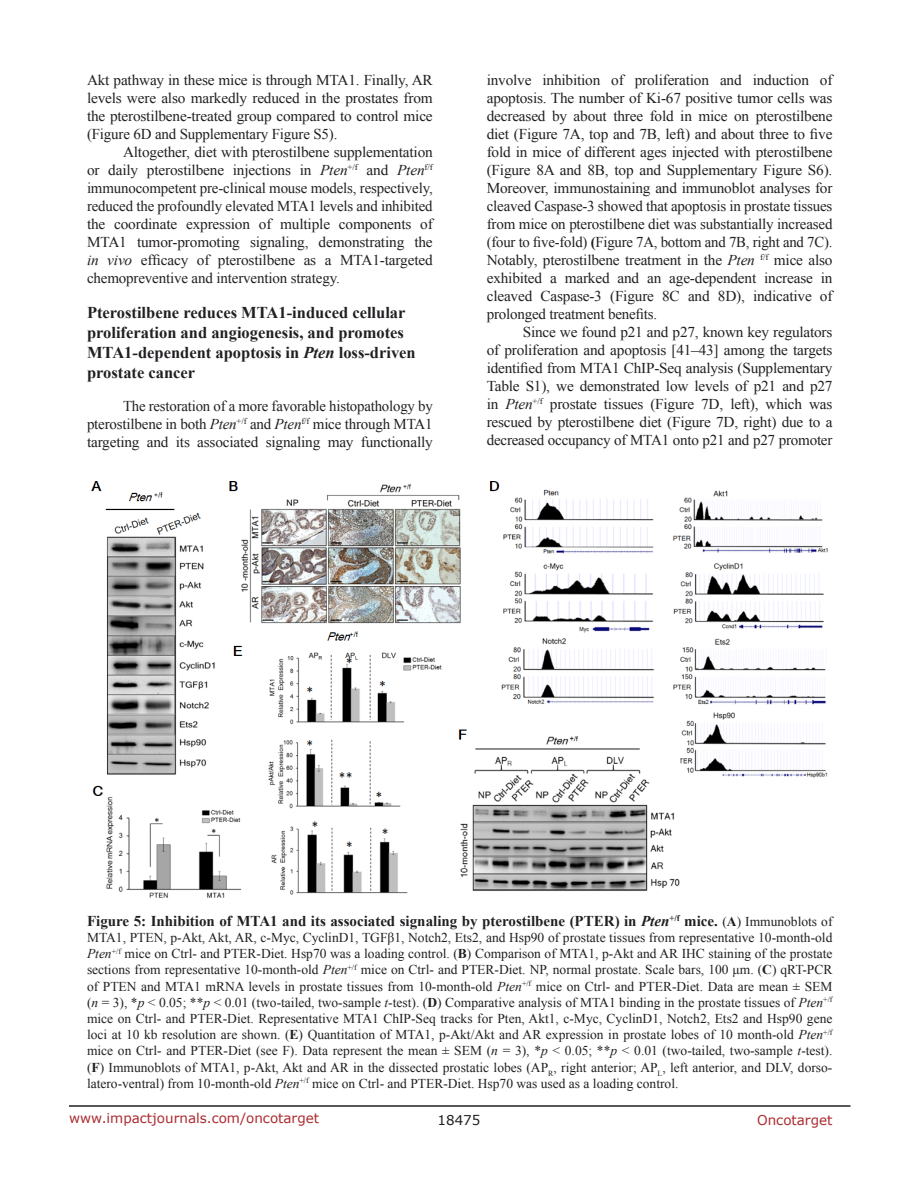
<style>
.page{position:relative;width:918px;height:1188px;background:#fff}
.page>*{position:absolute;margin:0;border:0;box-sizing:border-box;transform-origin:0 0}
.SubHeading{font:700 16.5px/19.8px "Times New Roman";color:#221f22}
.BodyText{font:15px/18px "Times New Roman";letter-spacing:-.01em;color:#221f22;text-align:justify}
.FigureText{font:700 15px "Times New Roman";color:#221f22}
.FigureText-2{font:13.5px/16.2px "Times New Roman";color:#221f22;text-align:justify}
.t1{font:13.5px "Verdana";color:#ac2b31}
.t2{font:13.5px "Verdana";color:#221f22}
.s1{font-style:italic}
.s2{font-weight:700}
.s3{font-weight:400;font-size:13.5px}
.s4{font-size:13.5px}
</style>
<div class="page">
<hr style="left:69px;top:1105px;width:781px;height:2px;background:#231f20">
<img style="left:92px;top:481px;width:736px;height:417px">
<p class="BodyText" style="left:87px;top:71px;width:347px">Akt pathway in these mice is through MTA1. Finally, AR levels were also markedly reduced in the prostates from the pterostilbene-treated group compared to control mice (Figure 6D and Supplementary Figure S5).</p>
<p class="BodyText" style="left:87px;top:143px;width:347px;text-indent:36px">Altogether, diet with pterostilbene supplementation or daily pterostilbene injections in <span class="s1">Pten</span><sup>+/f</sup> and <span class="s1">Pten</span><sup>f/f </sup>immunocompetent pre-clinical mouse models, respectively, reduced the profoundly elevated MTA1 levels and inhibited the coordinate expression of multiple components of MTA1 tumor-promoting signaling, demonstrating the <span class="s1">in vivo</span> efficacy of pterostilbene as a MTA1-targeted chemopreventive and intervention strategy.</p>
<p class="SubHeading" style="left:87px;top:302px;width:330px">Pterostilbene reduces MTA1-induced cellular proliferation and angiogenesis, and promotes MTA1-dependent apoptosis in <span class="s1">Pten</span> loss-driven prostate cancer</p>
<p class="BodyText" style="left:87px;top:396px;width:347px;text-indent:36px">The restoration of a more favorable histopathology by pterostilbene in both <span class="s1">Pten</span><sup>+/f</sup> and <span class="s1">Pten</span><sup>f/f</sup> mice through MTA1 targeting and its associated signaling may functionally</p>
<p class="BodyText" style="left:487px;top:71px;width:347px">involve inhibition of proliferation and induction of apoptosis. The number of Ki-67 positive tumor cells was decreased by about three fold in mice on pterostilbene diet (Figure 7A, top and 7B, left) and about three to five fold in mice of different ages injected with pterostilbene (Figure 8A and 8B, top and Supplementary Figure S6).<br>Moreover, immunostaining and immunoblot analyses for cleaved Caspase-3 showed that apoptosis in prostate tissues from mice on pterostilbene diet was substantially increased (four to five-fold) <span class="s2">(</span>Figure 7A, bottom and 7B, right and 7C).<br>Notably, pterostilbene treatment in the <span class="s1">Pten</span> <sup>f/f</sup> mice also exhibited a marked and an age-dependent increase in cleaved Caspase-3 (Figure 8C and 8D), indicative of prolonged treatment benefits.</p>
<p class="BodyText" style="left:487px;top:323px;width:347px;text-indent:36px">Since we found p21 and p27, known key regulators of proliferation and apoptosis [41–43] among the targets identified from MTA1 ChIP-Seq analysis (Supplementary Table S1), we demonstrated low levels of p21 and p27 in <span class="s1">Pten</span><sup>+/f</sup> prostate tissues (Figure 7D, left), which was rescued by pterostilbene diet (Figure 7D, right) due to a decreased occupancy of MTA1 onto p21 and p27 promoter</p>
<p class="FigureText" style="left:87px;top:910px;width:747px">Figure 5: Inhibition of MTA1 and its associated signaling by pterostilbene (PTER) in <span class="s1">Pten</span><sup>+/f</sup> mice. <span class="s3">(</span><span class="s4">A</span><span class="s3">) Immunoblots of</span></p>
<p class="FigureText-2" style="left:87px;top:929px;width:747px">MTA1, PTEN, p-Akt, Akt, AR, c-Myc, CyclinD1, TGFβ1, Notch2, Ets2, and Hsp90 of prostate tissues from representative 10-month-old <span class="s1">Pten</span><sup>+/f</sup> mice on Ctrl- and PTER-Diet. Hsp70 was a loading control. (<span class="s2">B</span>) Comparison of MTA1, p-Akt and AR IHC staining of the prostate sections from representative 10-month-old <span class="s1">Pten</span><sup>+/f</sup> mice on Ctrl- and PTER-Diet. NP, normal prostate. Scale bars, 100 μm. (<span class="s2">C</span>) qRT-PCR of PTEN and MTA1 mRNA levels in prostate tissues from 10-month-old <span class="s1">Pten</span><sup>+/f</sup> mice on Ctrl- and PTER-Diet. Data are mean ± SEM (<span class="s1">n</span> = 3), *<span class="s1">p</span> &lt; 0.05; **<span class="s1">p</span> &lt; 0.01 (two-tailed, two-sample <span class="s1">t</span>-test). (<span class="s2">D</span>) Comparative analysis of MTA1 binding in the prostate tissues of <span class="s1">Pten</span><sup>+/f </sup>mice on Ctrl- and PTER-Diet. Representative MTA1 ChIP-Seq tracks for Pten, Akt1, c-Myc, CyclinD1, Notch2, Ets2 and Hsp90 gene loci at 10 kb resolution are shown. (<span class="s2">E</span>) Quantitation of MTA1, p-Akt/Akt and AR expression in prostate lobes of 10 month-old <span class="s1">Pten</span><sup>+/f </sup>mice on Ctrl- and PTER-Diet (see F). Data represent the mean ± SEM (<span class="s1">n</span> = 3), *<span class="s1">p</span> &lt; 0.05; **<span class="s1">p</span> &lt; 0.01 (two-tailed, two-sample <span class="s1">t</span>-test). (<span class="s2">F</span>) Immunoblots of MTA1, p-Akt, Akt and AR in the dissected prostatic lobes (AP<sub>R</sub>, right anterior; AP<sub>L</sub>, left anterior, and DLV, dorso&shy;latero-ventral) from 10-month-old <span class="s1">Pten</span><sup>+/f</sup> mice on Ctrl- and PTER-Diet. Hsp70 was used as a loading control.</p>
<p class="t1" style="left:69px;top:1109px;width:252px">www.impactjournals.com/oncotarget</p>
<p class="t2" style="left:438px;top:1111px;width:44px">18475</p>
<p class="t1" style="left:757px;top:1111px;width:77px">Oncotarget</p>
</div>
